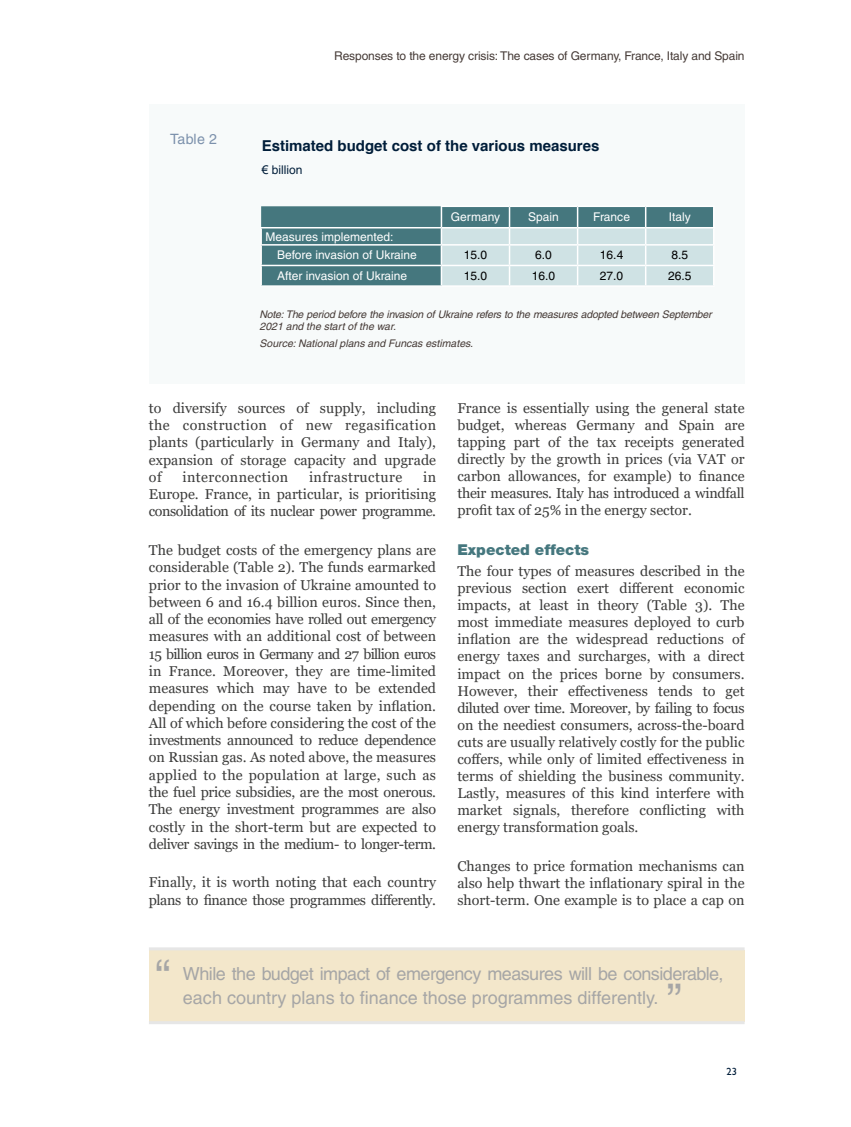
<style>
.page{position:relative;width:851px;height:1127px;background:#fff}
.page>*{position:absolute;margin:0;border:0;box-sizing:border-box;transform-origin:0 0}
.t1{font:45px "Helvetica";color:#a6a6a6}
.t2{font:18px/24px "Helvetica";letter-spacing:-.03em;color:#a6a6a6}
.t3{font:700 15px "Helvetica";color:#001d39}
.t4{font:900 15px "Helvetica Neue";color:#45777e}
.t5{font:14.25px/17.2px "Georgia";color:#3c3c3b;text-align:justify}
.t6{font:14.25px/17.2px "Georgia";letter-spacing:-.03em;color:#3c3c3b}
.t7{font:14.25px "Georgia";letter-spacing:.03em;color:#3c3c3b}
.t8{font:14.25px "Helvetica";letter-spacing:.01em;color:#7c91ac}
.t9{font:12px/18.9px "Helvetica";color:#fff}
.t10{font:12px "Helvetica";letter-spacing:-.01em;color:#453a36}
.t11{font:12px "Helvetica";color:#000}
.t12{font:12px "Helvetica";color:#001d39}
.t13{font:italic 10.5px/12.6px "Helvetica";letter-spacing:-.02em;color:#453a36}
.t14{font:italic 10.5px "Helvetica";color:#453a36}
.t15{font:500 10.5px "Gill Sans MT Std";color:#001d39}
.s1{font-family:"Arial"}
</style>
<div class="page">
<div style="left:149px;top:104px;width:595px;height:280px;background:#f7fafa"></div>
<hr style="left:441px;top:285px;width:68px;height:2px;background:#fff">
<hr style="left:509px;top:285px;width:68px;height:2px;background:#fff">
<hr style="left:577px;top:285px;width:68px;height:2px;background:#fff">
<hr style="left:645px;top:285px;width:69px;height:2px;background:#fff">
<svg style="left:261px;top:206px;width:452px;height:80px;background:#8eaeb3"></svg>
<hr style="left:260px;top:285px;width:181px;height:2px;background:#fff">
<div style="left:149px;top:950px;width:595px;height:72px;background:#f3e7cb"></div>
<hr style="left:149px;top:947px;width:595px;height:3px;background:#e6e6e6">
<hr style="left:149px;top:1021px;width:595px;height:3px;background:#e6e6e6">
<p class="t8" style="left:170px;top:131px;width:48px">Table 2</p>
<p class="t10" style="left:334px;top:49px;width:412px">Responses to the energy crisis: The cases of Germany, France, Italy and Spain</p>
<p class="t3" style="left:261px;top:136px;width:339px">Estimated budget cost of the various measures</p>
<p class="t12" style="left:261px;top:163px;width:42px"><span class="s1">€</span> billion</p>
<p class="t9" style="left:450px;top:208px;width:51px">Germany</p>
<p class="t9" style="left:528px;top:208px;width:32px">Spain</p>
<p class="t9" style="left:593px;top:208px;width:38px">France</p>
<p class="t9" style="left:668px;top:208px;width:24px">Italy</p>
<p class="t9" style="left:277px;top:227px;width:141px;text-indent:-12px">Measures implemented:<br>Before invasion of Ukraine</p>
<p class="t11" style="left:463px;top:248px;width:25px">15.0</p>
<p class="t11" style="left:535px;top:248px;width:18px">6.0</p>
<p class="t11" style="left:600px;top:248px;width:25px">16.4</p>
<p class="t11" style="left:671px;top:248px;width:18px">8.5</p>
<p class="t9" style="left:277px;top:266px;width:132px">After invasion of Ukraine</p>
<p class="t11" style="left:463px;top:269px;width:25px">15.0</p>
<p class="t11" style="left:532px;top:269px;width:25px">16.0</p>
<p class="t11" style="left:600px;top:269px;width:25px">27.0</p>
<p class="t11" style="left:668px;top:269px;width:25px">26.5</p>
<p class="t13" style="left:259px;top:308px;width:453px">Note: The period before the invasion of Ukraine refers to the measures adopted between September<br>2021 and the start of the war.</p>
<p class="t14" style="left:259px;top:337px;width:215px">Source: National plans and Funcas estimates.</p>
<p class="t5" style="left:149px;top:399px;width:289px">to diversify sources of supply, including the construction of new regasification plants (particularly in Germany and Italy), expansion of storage capacity and upgrade of</p>
<p class="t7" style="left:182px;top:468px;width:107px">interconnection</p>
<p class="t7" style="left:309px;top:468px;width:95px">infrastructure</p>
<p class="t5" style="left:149px;top:468px;width:289px;text-indent:274px">in Europe. France, in particular, is prioritising consolidation of its nuclear power programme.</p>
<p class="t5" style="left:149px;top:542px;width:289px">The budget costs of the emergency plans are considerable (Table 2). The funds earmarked prior to the invasion of Ukraine amounted to between 6 and 16.4 billion euros. Since then, all of the economies have rolled out emergency measures with an additional cost of between 15 billion euros in Germany and 27 billion euros in France. Moreover, they are time-limited measures which may have to be extended depending on the course taken by inflation.<br>All of which before considering the cost of the investments announced to reduce dependence on Russian gas. As noted above, the measures applied to the population at large, such as the fuel price subsidies, are the most onerous.<br>The energy investment programmes are also costly in the short-term but are expected to deliver savings in the medium- to longer-term.</p>
<p class="t6" style="left:149px;top:874px;width:288px">Finally, it is worth noting that each country plans to finance those programmes differently.</p>
<p class="t5" style="left:457px;top:399px;width:289px">France is essentially using the general state budget, whereas Germany and Spain are tapping part of the tax receipts generated directly by the growth in prices (via VAT or carbon allowances, for example) to finance their measures. Italy has introduced a windfall profit tax of 25% in the energy sector.</p>
<p class="t4" style="left:457px;top:540px;width:133px">Expected effects</p>
<p class="t5" style="left:457px;top:563px;width:289px">The four types of measures described in the previous section exert different economic impacts, at least in theory (Table 3). The most immediate measures deployed to curb inflation are the widespread reductions of energy taxes and surcharges, with a direct impact on the prices borne by consumers.<br>However, their effectiveness tends to get diluted over time. Moreover, by failing to focus on the neediest consumers, across-the-board cuts are usually relatively costly for the public coffers, while only of limited effectiveness in terms of shielding the business community.<br>Lastly, measures of this kind interfere with market signals, therefore conflicting with energy transformation goals.</p>
<p class="t5" style="left:457px;top:858px;width:289px">Changes to price formation mechanisms can also help thwart the inflationary spiral in the short-term. One example is to place a cap on</p>
<h1 class="t1" style="left:155px;top:950px;width:16px">“</h1>
<p class="t2" style="left:183px;top:962px;width:542px">While the budget impact of emergency measures will be considerable, each country plans to finance those programmes differently.</p>
<h1 class="t1" style="left:667px;top:974px;width:16px">”</h1>
<p class="t15" style="left:726px;top:1065px;width:12px">23</p>
</div>
